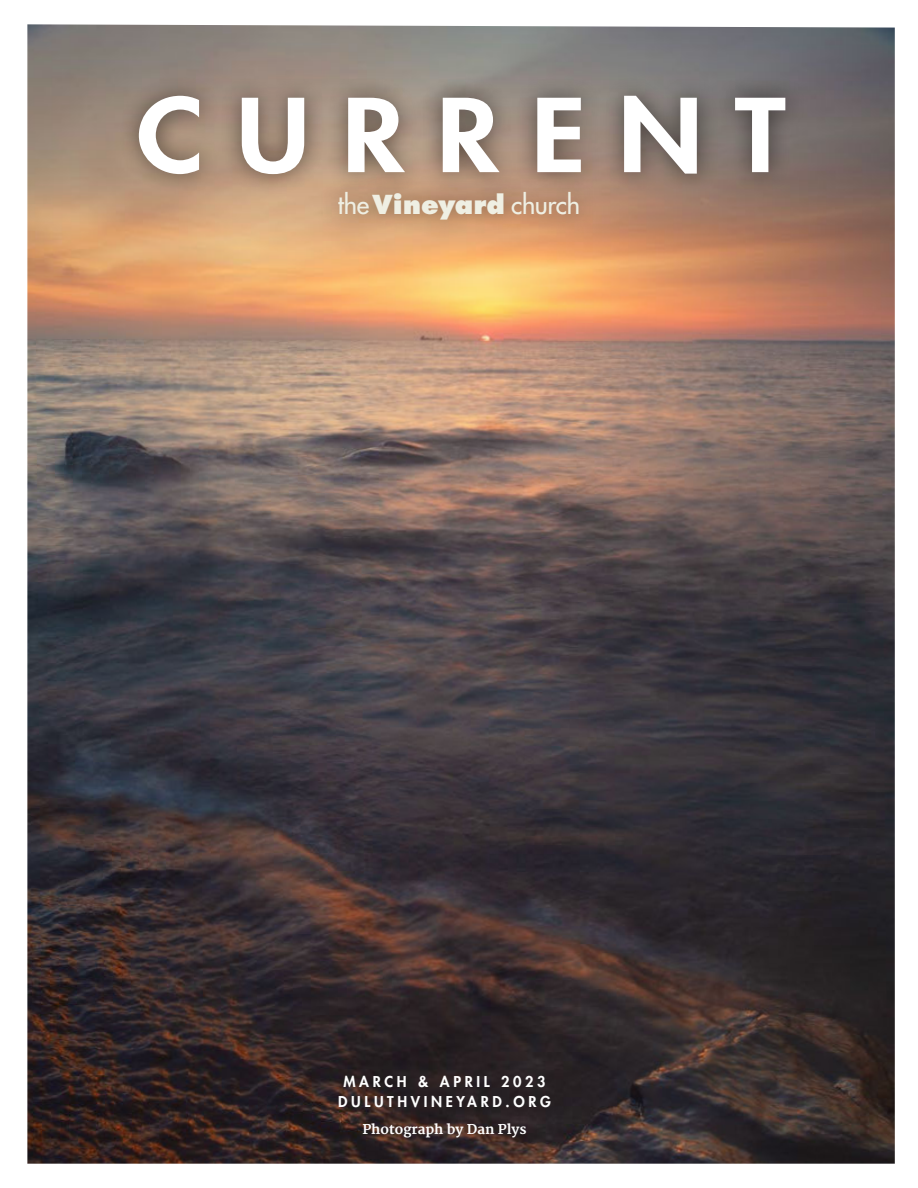
<style>
.page{position:relative;width:918px;height:1188px;background:#fff}
.page>*{position:absolute;margin:0;border:0;box-sizing:border-box;transform-origin:0 0}
.t1{font:800 98.7px "Futura Std";letter-spacing:.29em;color:#fff;scale:1.13 1}
.t2{font:500 25.5px "Futura Std";letter-spacing:-.01em;color:#efefe3}
.t3{font:800 14.55px/19.5px "Futura Std";letter-spacing:.25em;color:#fff;text-align:center}
.t4{font:700 13.5px "Merriweather";color:#fff}
.s1{font-weight:800}
</style>
<div class="page">
<img style="left:27px;top:24px;width:868px;height:1140px">
<div style="left:318px;top:173px;width:282px;height:69px;background:#000;opacity:.5"></div>
<div style="left:118px;top:75px;width:690px;height:120px;background:#000;opacity:.5"></div>
<h1 class="t1" style="left:137px;top:87px;width:575px">CURRENT</h1>
<h2 class="t2" style="left:338px;top:192px;width:244px">the <span class="s1">Vineyard</span> church</h2>
<p class="t3" style="left:338px;top:1073px;width:214px">MARCH &amp; APRIL 2023<br>DULUTHVINEYARD.ORG</p>
<p class="t4" style="left:363px;top:1123px;width:166px">Photograph by Dan Plys</p>
</div>
